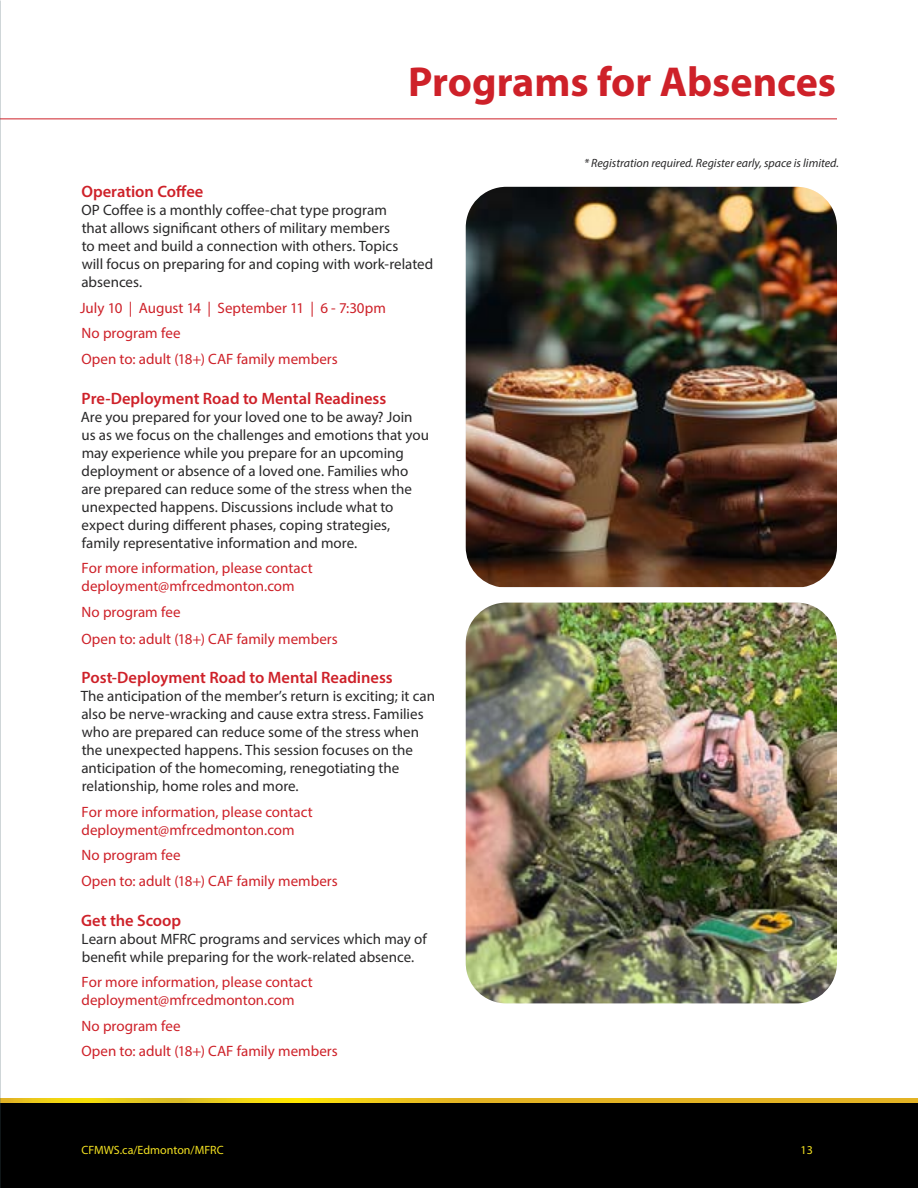
<style>
.page{position:relative;width:918px;height:1188px;background:#fff}
.page>*{position:absolute;margin:0;border:0;box-sizing:border-box;transform-origin:0 0}
.t1{font:700 42px "Myriad Pro";color:#ce2129}
.t2{font:600 16.5px "Myriad Pro";color:#ce2129}
.t3{font:15px/18px "Myriad Pro";color:#292829}
.t4{font:15px/25.5px "Myriad Pro";color:#ce2129}
.t5{font:italic 12px "Myriad Pro";color:#292829}
.t6{font:12px "Myriad Pro";color:#f4e221}
</style>
<div class="page">
<svg style="left:0;top:1099px;width:918px;height:5px"></svg>
<div style="left:0;top:1104px;width:918px;height:84px;background:#000"></div>
<hr style="left:0;top:118px;width:837px;height:1px;background:#ce2129">
<img style="left:466px;top:187px;width:371px;height:400px">
<img style="left:466px;top:603px;width:371px;height:400px">
<h1 class="t1" style="left:408px;top:54px;width:429px">Programs for Absences</h1>
<p class="t2" style="left:81px;top:181px;width:124px">Operation Coffee</p>
<p class="t3" style="left:81px;top:201px;width:353px">OP Coffee is a monthly coffee-chat type program<br>that allows significant others of military members<br>to meet and build a connection with others. Topics<br>will focus on preparing for and coping with work-related absences.</p>
<p class="t4" style="left:80px;top:295px;width:307px">July 10 | August 14 | September 11 | 6 - 7:30pm<br>No program fee<br>Open to: adult (18+) CAF family members</p>
<p class="t2" style="left:82px;top:388px;width:306px">Pre-Deployment Road to Mental Readiness</p>
<p class="t3" style="left:81px;top:407px;width:350px">Are you prepared for your loved one to be away? Join us as we focus on the challenges and emotions that you may experience while you prepare for an upcoming deployment or absence of a loved one. Families who are prepared can reduce some of the stress when the unexpected happens. Discussions include what to expect during different phases, coping strategies, family representative information and more.</p>
<p class="t4" style="left:82px;top:559px;width:233px;line-height:18px">For more information, please contact deployment@mfrcedmonton.com</p>
<p class="t4" style="left:81px;top:598px;width:258px;line-height:27.3px">No program fee<br>Open to: adult (18+) CAF family members</p>
<p class="t2" style="left:82px;top:667px;width:313px">Post-Deployment Road to Mental Readiness</p>
<p class="t3" style="left:81px;top:687px;width:356px">The anticipation of the member’s return is exciting; it can also be nerve-wracking and cause extra stress. Families who are prepared can reduce some of the stress when the unexpected happens. This session focuses on the anticipation of the homecoming, renegotiating the relationship, home roles and more.</p>
<p class="t4" style="left:82px;top:803px;width:233px;line-height:18px">For more information, please contact deployment@mfrcedmonton.com</p>
<p class="t4" style="left:81px;top:842px;width:258px">No program fee<br>Open to: adult (18+) CAF family members</p>
<p class="t2" style="left:81px;top:910px;width:102px">Get the Scoop</p>
<p class="t3" style="left:82px;top:929px;width:347px">Learn about MFRC programs and services which may of benefit while preparing for the work-related absence.</p>
<p class="t4" style="left:82px;top:973px;width:233px;line-height:18px">For more information, please contact deployment@mfrcedmonton.com</p>
<p class="t4" style="left:81px;top:1013px;width:258px">No program fee<br>Open to: adult (18+) CAF family members</p>
<p class="t5" style="left:584px;top:155px;width:256px">* Registration required. Register early, space is limited.</p>
<p class="t6" style="left:82px;top:1143px;width:144px">CFMWS.ca/Edmonton/MFRC</p>
<p class="t6" style="left:801px;top:1143px;width:14px">13</p>
</div>
